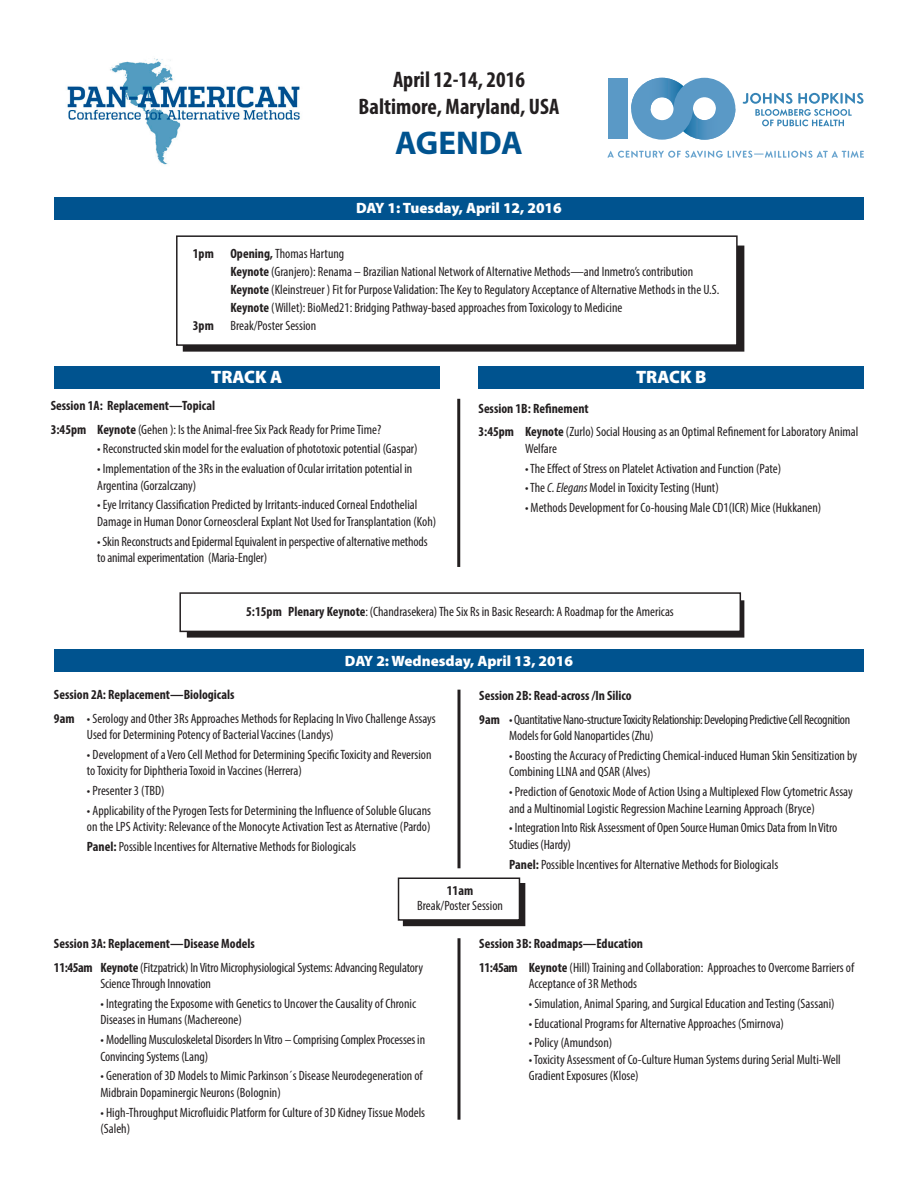
<style>
.page{position:relative;width:918px;height:1188px;background:#fff}
.page>*{position:absolute;margin:0;border:0;box-sizing:border-box;transform-origin:0 0}
.t1{font:700 33px "Myriad Pro";color:#00538f}
.t2{font:700 condensed 22.5px/27px "Myriad Pro";color:#231f20;text-align:center}
.t3{font:900 18px "Myriad Pro";color:#fff}
.t4{font:900 15px "Myriad Pro";color:#fff}
.t5{font:condensed 13.5px/16.5px "Myriad Pro";color:#231f20}
.t6{font:condensed 13.5px/23.2px "Myriad Pro";letter-spacing:-.025em;color:#231f20}
.t7{font:700 condensed 13.5px "Myriad Pro";color:#231f20}
.s1{font-weight:700}
.s2{font-style:italic}
</style>
<div class="page">
<div style="left:404px;top:884px;width:121px;height:41px;background:#231f20"></div>
<div style="left:403px;top:883px;width:122px;height:43px;border:2px solid #231f20"></div>
<div style="left:188px;top:601px;width:556px;height:36px;background:#231f20"></div>
<div style="left:187px;top:600px;width:557px;height:38px;border:2px solid #231f20"></div>
<div style="left:180px;top:593px;width:560px;height:38px;background:#fff"></div>
<div style="left:179px;top:592px;width:562px;height:40px;border:2px solid #231f20"></div>
<div style="left:184px;top:246px;width:560px;height:105px;background:#231f20"></div>
<div style="left:183px;top:246px;width:561px;height:106px;border:2px solid #231f20"></div>
<div style="left:177px;top:236px;width:560px;height:109px;background:#fff"></div>
<div style="left:176px;top:235px;width:562px;height:111px;border:2px solid #231f20"></div>
<div style="left:54px;top:366px;width:386px;height:23px;background:#00538f"></div>
<img style="left:67px;top:58px;width:233px;height:107px">
<svg style="left:608px;top:151px;width:256px;height:7px"></svg>
<svg style="left:743px;top:93px;width:121px;height:33px"></svg>
<div style="left:608px;top:79px;width:20px;height:60px;background:#5a99c6"></div>
<svg style="left:631px;top:78px;width:104px;height:62px"></svg>
<img style="left:631px;top:78px;width:52px;height:31px">
<img style="left:683px;top:109px;width:52px;height:31px">
<hr style="left:457px;top:399px;width:3px;height:168px;background:#231f20">
<hr style="left:458px;top:690px;width:2px;height:178px;background:#231f20">
<hr style="left:458px;top:938px;width:2px;height:182px;background:#231f20">
<div style="left:399px;top:878px;width:120px;height:42px;background:#fff"></div>
<div style="left:398px;top:878px;width:122px;height:43px;border:2px solid #231f20"></div>
<div style="left:54px;top:649px;width:810px;height:23px;background:#00538f"></div>
<div style="left:54px;top:197px;width:810px;height:23px;background:#00538f"></div>
<div style="left:479px;top:366px;width:385px;height:23px;background:#00538f"></div>
<h2 class="t2" style="left:359px;top:66px;width:202px">April 12-14, 2016<br>Baltimore, Maryland, USA</h2>
<h1 class="t1" style="left:395px;top:121px;width:129px">AGENDA</h1>
<p class="t4" style="left:356px;top:198px;width:207px">DAY 1: Tuesday, April 12, 2016</p>
<p class="t5" style="left:193px;top:245px;width:153px"><span class="s1">1pm Opening,</span> Thomas Hartung</p>
<p class="t5" style="left:230px;top:263px;width:464px"><span class="s1">Keynote</span> (Granjero): Renama – Brazilian National Network of Alternative Methods—and Inmetro’s contribution</p>
<p class="t5" style="left:230px;top:281px;width:490px"><span class="s1">Keynote</span> (Kleinstreuer ) Fit for Purpose Validation: The Key to Regulatory Acceptance of Alternative Methods in the U.S.</p>
<p class="t5" style="left:230px;top:299px;width:394px"><span class="s1">Keynote</span> (Willet): BioMed21: Bridging Pathway-based approaches from Toxicology to Medicine</p>
<p class="t5" style="left:193px;top:317px;width:125px"><span class="s1">3pm</span> Break/Poster Session</p>
<h3 class="t3" style="left:211px;top:365px;width:73px">TRACK A</h3>
<p class="t5" style="left:51px;top:394px;width:332px;line-height:23.2px"><span class="s1">Session 1A: Replacement—Topical<br>3:45pm Keynote</span> (Gehen ): Is the Animal-free Six Pack Ready for Prime Time?</p>
<p class="t5" style="left:97px;top:441px;width:322px">• Reconstructed skin model for the evaluation of phototoxic potential (Gaspar)</p>
<p class="t5" style="left:97px;top:460px;width:317px">• Implementation of the 3Rs in the evaluation of Ocular irritation potential in<br>Argentina (Gorzalczany)</p>
<p class="t5" style="left:97px;top:496px;width:341px">• Eye Irritancy Classification Predicted by Irritants-induced Corneal Endothelial<br>Damage in Human Donor Corneoscleral Explant Not Used for Transplantation (Koh)</p>
<p class="t5" style="left:97px;top:533px;width:332px">• Skin Reconstructs and Epidermal Equivalent in perspective of alternative methods to animal experimentation (Maria-Engler)</p>
<h3 class="t3" style="left:636px;top:365px;width:72px">TRACK B</h3>
<p class="t5" style="left:479px;top:397px;width:381px;line-height:23.2px"><span class="s1">Session 1B: Refinement<br>3:45pm Keynote</span> (Zurlo) Social Housing as an Optimal Refinement for Laboratory Animal</p>
<p class="t5" style="left:525px;top:440px;width:33px">Welfare</p>
<p class="t5" style="left:525px;top:460px;width:258px">• The Effect of Stress on Platelet Activation and Function (Pate)</p>
<p class="t5" style="left:525px;top:479px;width:195px">• The <span class="s2">C. Elegans</span> Model in Toxicity Testing (Hunt)</p>
<p class="t5" style="left:525px;top:499px;width:298px">• Methods Development for Co-housing Male CD1(ICR) Mice (Hukkanen)</p>
<p class="t5" style="left:246px;top:603px;width:429px"><span class="s1">5:15pm Plenary Keynote</span>: (Chandrasekera) The Six Rs in Basic Research: A Roadmap for the Americas</p>
<p class="t4" style="left:345px;top:651px;width:230px">DAY 2: Wednesday, April 13, 2016</p>
<p class="t5" style="left:54px;top:683px;width:383px;line-height:23.2px"><span class="s1">Session 2A: Replacement—Biologicals<br>9am</span> • Serology and Other 3Rs Approaches Methods for Replacing In Vivo Challenge Assays</p>
<p class="t5" style="left:87px;top:726px;width:248px">Used for Determining Potency of Bacterial Vaccines (Landys)</p>
<p class="t5" style="left:87px;top:746px;width:346px">• Development of a Vero Cell Method for Determining Specific Toxicity and Reversion to Toxicity for Diphtheria Toxoid in Vaccines (Herrera)</p>
<p class="t5" style="left:87px;top:782px;width:79px">• Presenter 3 (TBD)</p>
<p class="t5" style="left:87px;top:802px;width:346px">• Applicability of the Pyrogen Tests for Determining the Influence of Soluble Glucans on the LPS Activity: Relevance of the Monocyte Activation Test as Aternative (Pardo)</p>
<p class="t5" style="left:87px;top:838px;width:271px"><span class="s1">Panel:</span> Possible Incentives for Alternative Methods for Biologicals</p>
<p class="t6" style="left:479px;top:684px;width:372px"><span class="s1">Session 2B: Read-across /In Silico<br>9am</span> • Quantitative Nano-structure Toxicity Relationship: Developing Predictive Cell Recognition</p>
<p class="t5" style="left:509px;top:727px;width:146px">Models for Gold Nanoparticles (Zhu)</p>
<p class="t5" style="left:509px;top:747px;width:349px">• Boosting the Accuracy of Predicting Chemical-induced Human Skin Sensitization by<br>Combining LLNA and QSAR (Alves)</p>
<p class="t5" style="left:509px;top:783px;width:345px">• Prediction of Genotoxic Mode of Action Using a Multiplexed Flow Cytometric Assay and a Multinomial Logistic Regression Machine Learning Approach (Bryce)</p>
<p class="t5" style="left:509px;top:820px;width:330px">• Integration Into Risk Assessment of Open Source Human Omics Data from In Vitro<br>Studies (Hardy)</p>
<p class="t5" style="left:509px;top:856px;width:271px"><span class="s1">Panel:</span> Possible Incentives for Alternative Methods for Biologicals</p>
<p class="t7" style="left:447px;top:882px;width:28px">11am</p>
<p class="t5" style="left:417px;top:897px;width:87px">Break/Poster Session</p>
<p class="t5" style="left:54px;top:932px;width:371px;line-height:23.2px"><span class="s1">Session 3A: Replacement—Disease Models<br>11:45am Keynote</span> (Fitzpatrick) In Vitro Microphysiological Systems: Advancing Regulatory</p>
<p class="t5" style="left:100px;top:975px;width:112px">Science Through Innovation</p>
<p class="t5" style="left:100px;top:995px;width:317px">• Integrating the Exposome with Genetics to Uncover the Causality of Chronic<br>Diseases in Humans (Machereone)</p>
<p class="t5" style="left:100px;top:1031px;width:326px">• Modelling Musculoskeletal Disorders In Vitro – Comprising Complex Processes in<br>Convincing Systems (Lang)</p>
<p class="t5" style="left:100px;top:1067px;width:324px">• Generation of 3D Models to Mimic Parkinson´s Disease Neurodegeneration of<br>Midbrain Dopaminergic Neurons (Bolognin)</p>
<p class="t5" style="left:100px;top:1104px;width:326px">• High-Throughput Microfluidic Platform for Culture of 3D Kidney Tissue Models (Saleh)</p>
<p class="t5" style="left:479px;top:932px;width:376px;line-height:23.2px"><span class="s1">Session 3B: Roadmaps—Education<br>11:45am Keynote</span> (Hill) Training and Collaboration: Approaches to Overcome Barriers of</p>
<p class="t5" style="left:529px;top:975px;width:110px">Acceptance of 3R Methods</p>
<p class="t5" style="left:529px;top:995px;width:307px">• Simulation, Animal Sparing, and Surgical Education and Testing (Sassani)</p>
<p class="t5" style="left:529px;top:1015px;width:257px">• Educational Programs for Alternative Approaches (Smirnova)</p>
<p class="t5" style="left:529px;top:1034px;width:85px">• Policy (Amundson)</p>
<p class="t5" style="left:529px;top:1051px;width:314px">• Toxicity Assessment of Co-Culture Human Systems during Serial Multi-Well<br>Gradient Exposures (Klose)</p>
</div>
